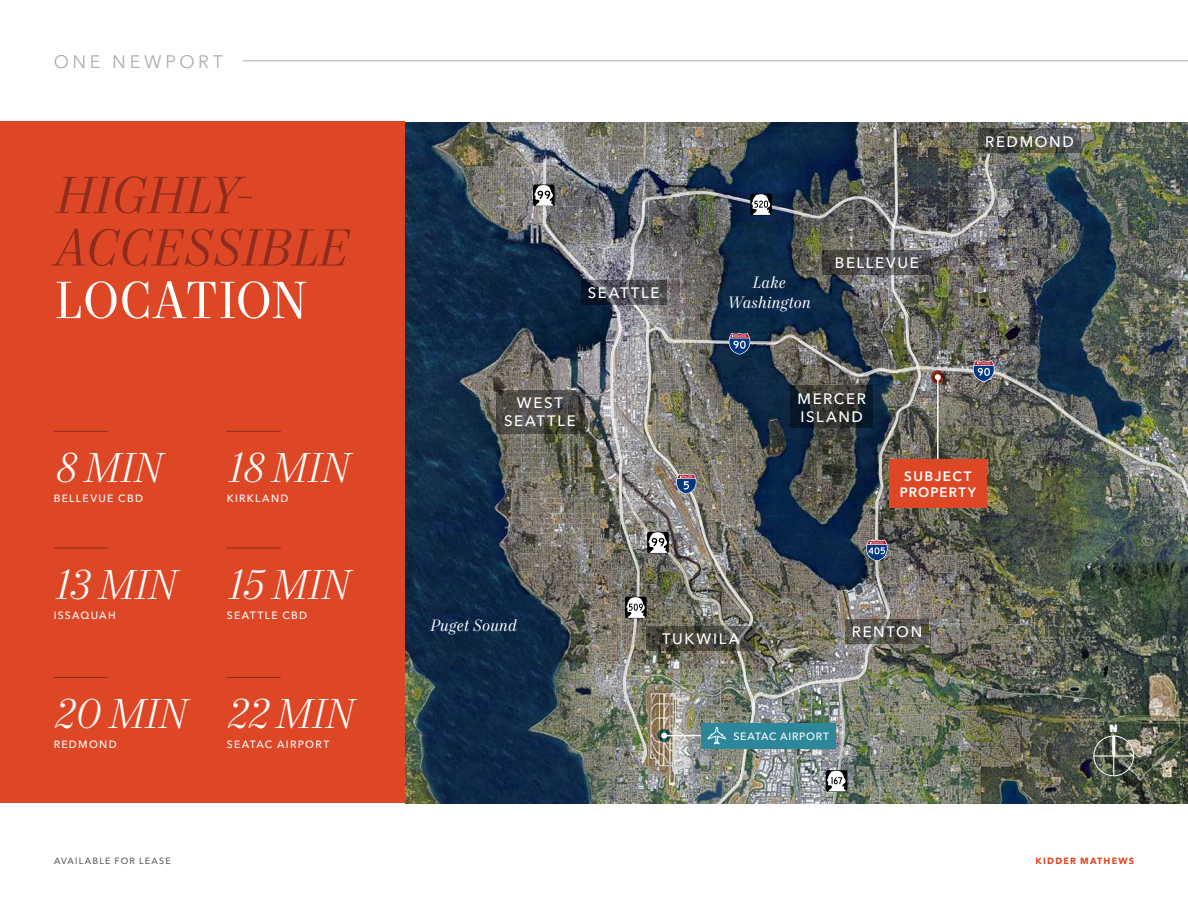
<style>
.page{position:relative;width:1188px;height:918px;background:#fff}
.page>*{position:absolute;margin:0;border:0;box-sizing:border-box;transform-origin:0 0}
.t1{font:italic 52.5px/52.5px "Mort Modern 08";letter-spacing:-.015em;color:#8e2c1d}
.t2{font:52.5px "Mort Modern 08";letter-spacing:-.01em;color:#fff}
.t3{font:italic 300 42px "Mort Modern 07";letter-spacing:-.025em;color:#fff}
.t4{font:18px "Avenir Next LT Pro";letter-spacing:.2em;color:#afabac}
.t5{font:italic 16.5px/19.5px "Mort Modern 08";letter-spacing:.015em;color:#fff;text-align:center}
.t6{font:500 15px/18px "Avenir Next LT Pro";letter-spacing:.11em;color:#fff;text-align:center}
.t7{font:600 13.5px/16.5px "Avenir Next LT Pro";letter-spacing:.095em;color:#fff;text-align:center}
.t8{font:500 10.5px "Avenir Next LT Pro";letter-spacing:.12em;color:#fff}
.t9{font:500 10.5px "Avenir Next LT Pro";letter-spacing:.075em;color:#fff}
.t10{font:800 10.35px "Avenir Next LT Pro";color:#fff}
.t11{font:500 9px "Avenir Next LT Pro";letter-spacing:.13em;color:#5f5d5e}
.t12{font:700 9px "Avenir Next LT Pro";letter-spacing:.13em;color:#de4726}
</style>
<div class="page">
<div style="left:0;top:122px;width:405px;height:681px;background:#de4726"></div>
<img style="left:405px;top:122px;width:783px;height:681px">
<img style="left:996px;top:326px;width:192px;height:180px">
<svg style="left:751px;top:128px;width:171px;height:24px;background:#364654"></svg>
<img style="left:625px;top:152px;width:371px;height:652px">
<img style="left:541px;top:157px;width:105px;height:608px">
<svg style="left:729px;top:333px;width:21px;height:22px"></svg>
<div style="left:750px;top:194px;width:22px;height:21px;background:#000;border-radius:2px"></div>
<svg style="left:751px;top:194px;width:19px;height:21px"></svg>
<svg style="left:866px;top:540px;width:22px;height:21px"></svg>
<svg style="left:647px;top:626px;width:108px;height:25px"></svg>
<div style="left:533px;top:184px;width:22px;height:22px;background:#000;border-radius:2px"></div>
<svg style="left:534px;top:185px;width:19px;height:21px"></svg>
<div style="left:826px;top:770px;width:21px;height:22px;background:#000;border-radius:2px"></div>
<svg style="left:827px;top:678px;width:19px;height:126px;background:#979c99"></svg>
<svg style="left:973px;top:360px;width:22px;height:22px"></svg>
<svg style="left:931px;top:370px;width:14px;height:14px"></svg>
<hr style="left:937px;top:377px;width:2px;height:111px;background:#fff">
<svg style="left:935px;top:374px;width:6px;height:6px"></svg>
<div style="left:889px;top:460px;width:98px;height:48px;background:#de4726"></div>
<svg style="left:658px;top:729px;width:13px;height:13px"></svg>
<hr style="left:664px;top:735px;width:41px;height:1px;background:#fff">
<svg style="left:661px;top:733px;width:6px;height:6px"></svg>
<div style="left:701px;top:723px;width:135px;height:25px;background:#2d879a"></div>
<svg style="left:708px;top:726px;width:18px;height:19px"></svg>
<img style="left:620px;top:474px;width:121px;height:171px">
<svg style="left:845px;top:619px;width:84px;height:25px;background:#57544e"></svg>
<svg style="left:496px;top:390px;width:88px;height:43px;background:#4d4b45"></svg>
<svg style="left:581px;top:280px;width:85px;height:25px;background:#42454d"></svg>
<svg style="left:791px;top:386px;width:82px;height:42px;background:#262c2f"></svg>
<svg style="left:823px;top:250px;width:108px;height:25px;background:#4e4d4d"></svg>
<svg style="left:978px;top:129px;width:103px;height:24px;background:#4f504b"></svg>
<hr style="left:54px;top:431px;width:54px;height:1px;background:#8e2c1d">
<hr style="left:54px;top:548px;width:54px;height:1px;background:#8e2c1d">
<hr style="left:54px;top:677px;width:54px;height:1px;background:#8e2c1d">
<hr style="left:227px;top:431px;width:54px;height:1px;background:#8e2c1d">
<hr style="left:227px;top:548px;width:54px;height:1px;background:#8e2c1d">
<hr style="left:227px;top:677px;width:54px;height:1px;background:#8e2c1d">
<div style="left:1094px;top:736px;width:40px;height:40px;border:1px solid #fff;border-radius:50%"></div>
<hr style="left:1112px;top:736px;width:3px;height:20px;background:#fff">
<hr style="left:1094px;top:755px;width:40px;height:2px;background:#fff">
<svg style="left:1113px;top:757px;width:1px;height:19px"></svg>
<hr style="left:243px;top:61px;width:945px;height:1px;background:#afabac">
<p class="t4" style="left:54px;top:51px;width:171px">ONE NEWPORT</p>
<h1 class="t1" style="left:54px;top:172px;width:295px">HIGHLY-<br>ACCESSIBLE</h1>
<h1 class="t2" style="left:54px;top:269px;width:255px">LOCATION</h1>
<h2 class="t3" style="left:54px;top:442px;width:110px">8 MIN</h2>
<p class="t8" style="left:54px;top:492px;width:91px">BELLEVUE CBD</p>
<h2 class="t3" style="left:54px;top:559px;width:124px">13 MIN</h2>
<p class="t8" style="left:54px;top:609px;width:63px">ISSAQUAH</p>
<h2 class="t3" style="left:54px;top:688px;width:134px">20 MIN</h2>
<p class="t8" style="left:54px;top:738px;width:64px">REDMOND</p>
<h2 class="t3" style="left:227px;top:442px;width:124px">18 MIN</h2>
<p class="t8" style="left:227px;top:492px;width:63px">KIRKLAND</p>
<h2 class="t3" style="left:227px;top:559px;width:124px">15 MIN</h2>
<p class="t8" style="left:227px;top:609px;width:82px">SEATTLE CBD</p>
<h2 class="t3" style="left:227px;top:688px;width:128px">22 MIN</h2>
<p class="t8" style="left:227px;top:738px;width:104px">SEATAC AIRPORT</p>
<p class="t6" style="left:588px;top:284px;width:73px">SEATTLE</p>
<p class="t6" style="left:504px;top:394px;width:73px">WEST<br>SEATTLE</p>
<p class="t6" style="left:985px;top:132px;width:90px">REDMOND</p>
<p class="t5" style="left:727px;top:274px;width:85px">Lake<br>Washington</p>
<p class="t6" style="left:835px;top:253px;width:86px">BELLEVUE</p>
<p class="t6" style="left:797px;top:389px;width:70px;text-align:left">MERCER<br>ISLAND</p>
<p class="t7" style="left:900px;top:467px;width:78px">SUBJECT<br>PROPERTY</p>
<p class="t5" style="left:430px;top:616px;width:89px">Puget Sound</p>
<p class="t6" style="left:662px;top:630px;width:79px">TUKWILA</p>
<p class="t6" style="left:852px;top:623px;width:72px">RENTON</p>
<p class="t9" style="left:734px;top:730px;width:97px">SEATAC AIRPORT</p>
<p class="t10" style="left:1110px;top:722px;width:10px">N</p>
<p class="t11" style="left:54px;top:855px;width:118px">AVAILABLE FOR LEASE</p>
<p class="t12" style="left:1036px;top:855px;width:100px">KIDDER MATHEWS</p>
</div>
